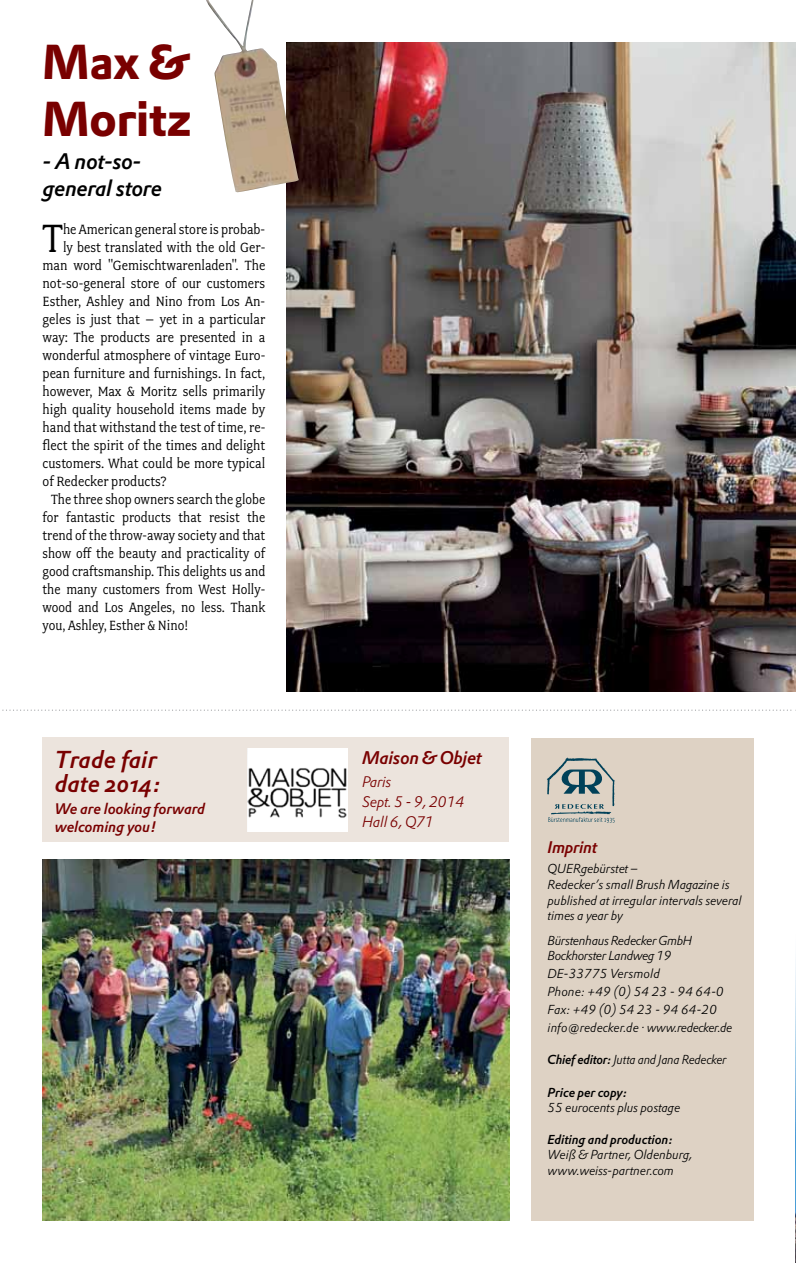
<style>
.page{position:relative;width:796px;height:1263px;background:#fff}
.page>*{position:absolute;margin:0;border:0;box-sizing:border-box;transform-origin:0 0}
.t1{font:48px/57.6px "DTL Prokyon T Bold";letter-spacing:-.01em;color:#790000}
.t2{font:44.25px "Fairplex Narrow";color:#000}
.t3{font:italic 24px/24px "DTL Prokyon ST Medium";color:#790000}
.t4{font:italic 22.05px/26.5px "DTL Prokyon T Medium";letter-spacing:-.02em;color:#000}
.t5{font:italic 18px "DTL Prokyon ST Medium";letter-spacing:-.02em;color:#790000}
.t6{font:italic 16.5px "DTL Prokyon ST Medium";letter-spacing:-.02em;color:#790000}
.t7{font:15px "Fairplex Narrow";color:#000}
.t8{font:italic 15px/18px "DTL Prokyon ST Medium";letter-spacing:-.01em;color:#790000}
.t9{font:italic 15px/20.1px "DTL Prokyon T Light";letter-spacing:-.02em;color:#790000}
.t10{font:italic 12.75px/15.8px "DTL Prokyon T Light";letter-spacing:-.01em;color:#000}
.t11{font:italic 12.75px/15.8px "DTL Prokyon T Light";letter-spacing:-.03em;color:#000}
.t12{font:italic 12.75px "DTL Prokyon T Medium";letter-spacing:-.01em;color:#000}
.t13{font:italic 12.75px "DTL Prokyon T Light";letter-spacing:-.01em;color:#000;scale:.96 1}
.s1{font-family:"DTL Prokyon T Medium"}
</style>
<div class="page">
<img style="left:795px;top:959px;width:1px;height:304px">
<div style="left:43px;top:738px;width:466px;height:104px;background:#ece4dd"></div>
<div style="left:530px;top:738px;width:223px;height:482px;background:#ded2c4"></div>
<svg style="left:2px;top:710px;width:794px;height:1px"></svg>
<img style="left:247px;top:748px;width:100px;height:83px">
<img style="left:286px;top:43px;width:509px;height:648px">
<img style="left:43px;top:859px;width:466px;height:361px">
<svg style="left:547px;top:757px;width:67px;height:66px"></svg>
<img style="left:206px;top:0;width:92px;height:192px">
<h1 class="t1" style="left:43px;top:32px;width:150px">Max &amp;<br>Moritz</h1>
<h3 class="t4" style="left:43px;top:148px;width:121px">- A not-so&shy;general store</h3>
<h2 class="t2" style="left:43px;top:213px;width:22px">T</h2>
<p class="t7" style="left:63px;top:221px;width:204px">he American general store is probab-</p>
<p class="t7" style="left:63px;top:239px;width:204px">ly best translated with the old Ger-</p>
<p class="t7" style="left:43px;top:257px;width:224px">man word "Gemischtwarenladen". The</p>
<p class="t7" style="left:43px;top:275px;width:224px">not-so-general store of our customers</p>
<p class="t7" style="left:43px;top:293px;width:224px">Esther, Ashley and Nino from Los An-</p>
<p class="t7" style="left:43px;top:311px;width:224px">geles is just that – yet in a particular</p>
<p class="t7" style="left:43px;top:329px;width:224px">way: The products are presented in a</p>
<p class="t7" style="left:43px;top:347px;width:224px">wonderful atmosphere of vintage Euro-</p>
<p class="t7" style="left:43px;top:365px;width:224px">pean furniture and furnishings. In fact,</p>
<p class="t7" style="left:43px;top:383px;width:224px">however, Max &amp; Moritz sells primarily</p>
<p class="t7" style="left:43px;top:401px;width:224px">high quality household items made by</p>
<p class="t7" style="left:43px;top:419px;width:224px">hand that withstand the test of time, re-</p>
<p class="t7" style="left:43px;top:437px;width:224px">flect the spirit of the times and delight</p>
<p class="t7" style="left:43px;top:455px;width:224px">customers. What could be more typical</p>
<p class="t7" style="left:43px;top:473px;width:126px">of Redecker products?</p>
<p class="t7" style="left:51px;top:491px;width:216px">The three shop owners search the globe</p>
<p class="t7" style="left:43px;top:509px;width:224px">for fantastic products that resist the</p>
<p class="t7" style="left:43px;top:527px;width:224px">trend of the throw-away society and that</p>
<p class="t7" style="left:43px;top:545px;width:224px">show off the beauty and practicality of</p>
<p class="t7" style="left:43px;top:563px;width:224px">good craftsmanship. This delights us and</p>
<p class="t7" style="left:43px;top:581px;width:224px">the many customers from West Holly-</p>
<p class="t7" style="left:43px;top:599px;width:224px">wood and Los Angeles, no less. Thank</p>
<p class="t7" style="left:43px;top:617px;width:147px">you, Ashley, Esther &amp; Nino!</p>
<h3 class="t3" style="left:55px;top:747px;width:108px">Trade fair date 2014:</h3>
<p class="t8" style="left:55px;top:799px;width:152px">We are looking forward welcoming you!</p>
<p class="t5" style="left:362px;top:746px;width:121px">Maison &amp; Objet</p>
<p class="t9" style="left:362px;top:771px;width:104px">Paris<br>Sept. 5 - 9, 2014<br>Hall 6, Q71</p>
<p class="t6" style="left:547px;top:836px;width:51px">Imprint</p>
<p class="t10" style="left:547px;top:860px;width:195px">QUERgebürstet –<br>Redecker’s small Brush Magazine is published at irregular intervals several times a year by</p>
<p class="t11" style="left:547px;top:932px;width:146px">Bürstenhaus Redecker GmbH<br>Bockhorster Landweg 19</p>
<p class="t10" style="left:547px;top:965px;width:186px;line-height:17.9px">DE-33775 Versmold<br>Phone: +49 (0) 54 23 - 94 64-0<br>Fax: +49 (0) 54 23 - 94 64-20 info@redecker.de · www.redecker.de</p>
<p class="t13" style="left:547px;top:1051px;width:188px"><span class="s1">Chief editor:</span> Jutta and Jana Redecker</p>
<p class="t12" style="left:547px;top:1083px;width:81px">Price per copy:</p>
<p class="t10" style="left:547px;top:1099px;width:134px">55 eurocents plus postage</p>
<p class="t12" style="left:547px;top:1131px;width:127px">Editing and production:</p>
<p class="t10" style="left:547px;top:1147px;width:146px;line-height:15.3px">Weiß &amp; Partner, Oldenburg, www.weiss-partner.com</p>
</div>
